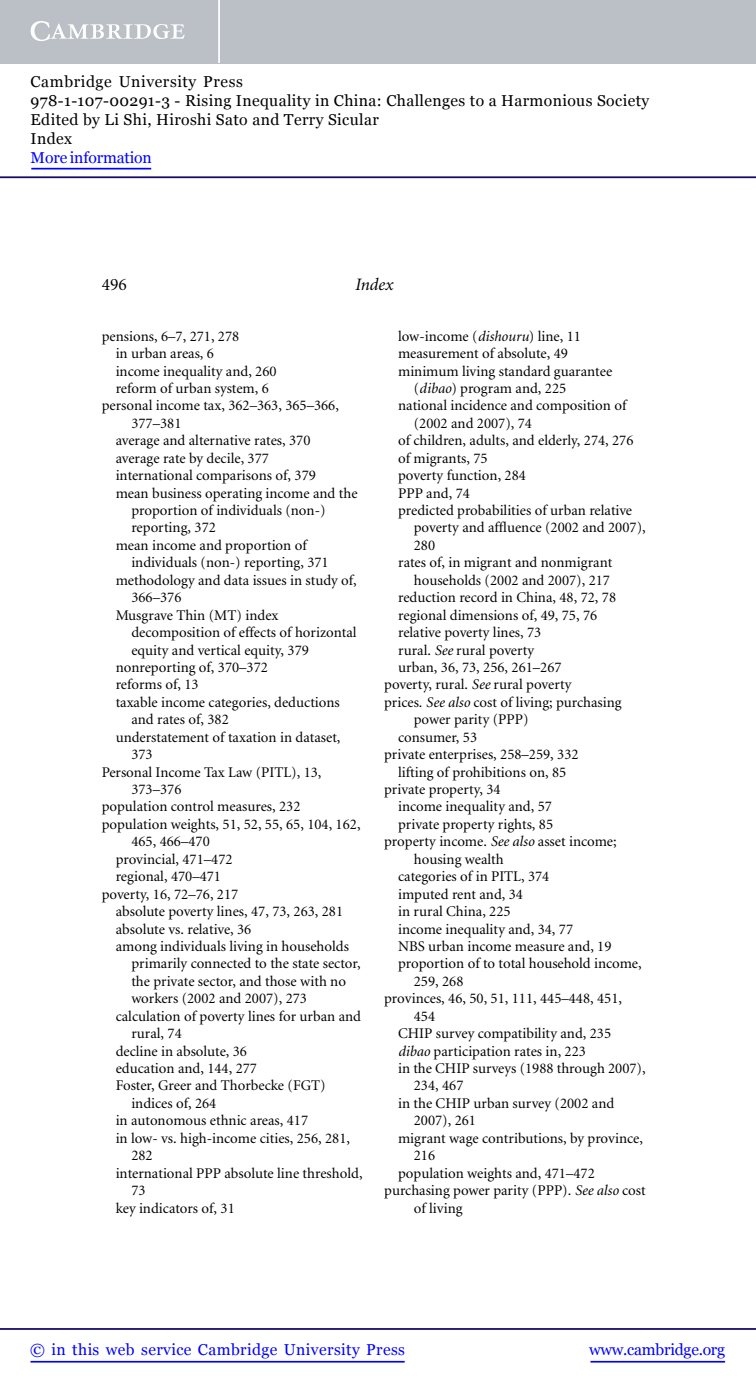
<style>
.page{position:relative;width:756px;height:1388px;background:#fff}
.page>*{position:absolute;margin:0;border:0;box-sizing:border-box;transform-origin:0 0}
.t1{font:italic 17.5px "Minion";color:#000}
.t2{font:17.5px "Minion";color:#000}
.t3{font:15.75px/18.9px "Georgia";letter-spacing:.025em;color:#000}
.t4{font:15.75px "Georgia";letter-spacing:.025em;color:#00f}
.t5{font:15.75px "Georgia";letter-spacing:-.015em;color:#00f}
.t6{font:15.75px "Georgia";letter-spacing:-.01em;color:#00f}
.t7{font:14.88px "Minion";color:#000}
.s1{font-style:italic}
</style>
<div class="page">
<hr style="left:591px;top:1361px;width:134px;height:1px;background:#00f">
<hr style="left:0;top:1328px;width:756px;height:2px;background:#150666">
<hr style="left:31px;top:1361px;width:374px;height:1px;background:#00f">
<div style="left:0;top:0;width:756px;height:63px;background:#bac0c6"></div>
<svg style="left:31px;top:21px;width:154px;height:20px"></svg>
<hr style="left:218px;top:0;width:2px;height:63px;background:#fff">
<hr style="left:0;top:176px;width:756px;height:2px;background:#150666">
<hr style="left:31px;top:168px;width:120px;height:1px;background:#00f">
<p class="t3" style="left:31px;top:72px;width:620px">Cambridge University Press<br>978-1-107-00291-3 - Rising Inequality in China: Challenges to a Harmonious Society Edited by Li Shi, Hiroshi Sato and Terry Sicular<br>Index</p>
<p class="t6" style="left:31px;top:148px;width:123px">More information</p>
<p class="t2" style="left:102px;top:278px;width:27px">496</p>
<p class="t1" style="left:355px;top:278px;width:39px">Index</p>
<p class="t7" style="left:102px;top:330px;width:139px">pensions, 6–7, 271, 278</p>
<p class="t7" style="left:116px;top:347px;width:100px">in urban areas, 6</p>
<p class="t7" style="left:116px;top:365px;width:162px">income inequality and, 260</p>
<p class="t7" style="left:116px;top:382px;width:155px">reform of urban system, 6</p>
<p class="t7" style="left:102px;top:400px;width:239px">personal income tax, 362–363, 365–366,</p>
<p class="t7" style="left:131px;top:417px;width:52px">377–381</p>
<p class="t7" style="left:116px;top:435px;width:196px">average and alternative rates, 370</p>
<p class="t7" style="left:116px;top:452px;width:155px">average rate by decile, 377</p>
<p class="t7" style="left:116px;top:470px;width:202px">international comparisons of, 379</p>
<p class="t7" style="left:116px;top:487px;width:243px">mean business operating income and the</p>
<p class="t7" style="left:131px;top:504px;width:196px">proportion of individuals (non-)</p>
<p class="t7" style="left:131px;top:522px;width:86px">reporting, 372</p>
<p class="t7" style="left:116px;top:539px;width:193px">mean income and proportion of</p>
<p class="t7" style="left:131px;top:557px;width:199px">individuals (non-) reporting, 371</p>
<p class="t7" style="left:116px;top:574px;width:243px">methodology and data issues in study of,</p>
<p class="t7" style="left:131px;top:592px;width:52px">366–376</p>
<p class="t7" style="left:116px;top:609px;width:164px">Musgrave Thin (MT) index</p>
<p class="t7" style="left:131px;top:626px;width:227px">decomposition of effects of horizontal</p>
<p class="t7" style="left:131px;top:644px;width:179px">equity and vertical equity, 379</p>
<p class="t7" style="left:116px;top:661px;width:154px">nonreporting of, 370–372</p>
<p class="t7" style="left:116px;top:679px;width:85px">reforms of, 13</p>
<p class="t7" style="left:116px;top:696px;width:226px">taxable income categories, deductions</p>
<p class="t7" style="left:131px;top:714px;width:99px">and rates of, 382</p>
<p class="t7" style="left:116px;top:731px;width:226px">understatement of taxation in dataset,</p>
<p class="t7" style="left:131px;top:748px;width:23px">373</p>
<p class="t7" style="left:102px;top:766px;width:221px">Personal Income Tax Law (PITL), 13,</p>
<p class="t7" style="left:131px;top:783px;width:52px">373–376</p>
<p class="t7" style="left:102px;top:801px;width:200px">population control measures, 232</p>
<p class="t7" style="left:102px;top:818px;width:260px">population weights, 51, 52, 55, 65, 104, 162,</p>
<p class="t7" style="left:131px;top:836px;width:80px">465, 466–470</p>
<p class="t7" style="left:116px;top:853px;width:118px">provincial, 471–472</p>
<p class="t7" style="left:116px;top:871px;width:107px">regional, 470–471</p>
<p class="t7" style="left:102px;top:888px;width:138px">poverty, 16, 72–76, 217</p>
<p class="t7" style="left:116px;top:905px;width:229px">absolute poverty lines, 47, 73, 263, 281</p>
<p class="t7" style="left:116px;top:923px;width:137px">absolute vs. relative, 36</p>
<p class="t7" style="left:116px;top:940px;width:235px">among individuals living in households</p>
<p class="t7" style="left:131px;top:958px;width:231px">primarily connected to the state sector,</p>
<p class="t7" style="left:131px;top:975px;width:216px">the private sector, and those with no</p>
<p class="t7" style="left:131px;top:993px;width:177px">workers (2002 and 2007), 273</p>
<p class="t7" style="left:116px;top:1010px;width:247px">calculation of poverty lines for urban and</p>
<p class="t7" style="left:131px;top:1027px;width:52px">rural, 74</p>
<p class="t7" style="left:116px;top:1045px;width:133px">decline in absolute, 36</p>
<p class="t7" style="left:116px;top:1062px;width:143px">education and, 144, 277</p>
<p class="t7" style="left:116px;top:1080px;width:212px">Foster, Greer and Thorbecke (FGT)</p>
<p class="t7" style="left:131px;top:1097px;width:87px">indices of, 264</p>
<p class="t7" style="left:116px;top:1115px;width:194px">in autonomous ethnic areas, 417</p>
<p class="t7" style="left:116px;top:1132px;width:236px">in low- vs. high-income cities, 256, 281,</p>
<p class="t7" style="left:131px;top:1149px;width:23px">282</p>
<p class="t7" style="left:116px;top:1167px;width:248px">international PPP absolute line threshold,</p>
<p class="t7" style="left:131px;top:1184px;width:16px">73</p>
<p class="t7" style="left:116px;top:1202px;width:121px">key indicators of, 31</p>
<p class="t7" style="left:398px;top:330px;width:184px">low-income (<span class="s1">dishouru</span>) line, 11</p>
<p class="t7" style="left:398px;top:347px;width:171px">measurement of absolute, 49</p>
<p class="t7" style="left:398px;top:365px;width:216px">minimum living standard guarantee</p>
<p class="t7" style="left:414px;top:382px;width:154px">(<span class="s1">dibao</span>) program and, 225</p>
<p class="t7" style="left:398px;top:400px;width:230px">national incidence and composition of</p>
<p class="t7" style="left:414px;top:417px;width:120px">(2002 and 2007), 74</p>
<p class="t7" style="left:398px;top:435px;width:237px">of children, adults, and elderly, 274, 276</p>
<p class="t7" style="left:398px;top:452px;width:91px">of migrants, 75</p>
<p class="t7" style="left:398px;top:470px;width:129px">poverty function, 284</p>
<p class="t7" style="left:398px;top:487px;width:73px">PPP and, 74</p>
<p class="t7" style="left:398px;top:504px;width:236px">predicted probabilities of urban relative</p>
<p class="t7" style="left:414px;top:522px;width:233px">poverty and affluence (2002 and 2007),</p>
<p class="t7" style="left:414px;top:539px;width:23px">280</p>
<p class="t7" style="left:398px;top:557px;width:216px">rates of, in migrant and nonmigrant</p>
<p class="t7" style="left:414px;top:574px;width:198px">households (2002 and 2007), 217</p>
<p class="t7" style="left:398px;top:592px;width:219px">reduction record in China, 48, 72, 78</p>
<p class="t7" style="left:398px;top:609px;width:201px">regional dimensions of, 49, 75, 76</p>
<p class="t7" style="left:398px;top:626px;width:145px">relative poverty lines, 73</p>
<p class="t7" style="left:398px;top:644px;width:138px">rural. <span class="s1">See</span> rural poverty</p>
<p class="t7" style="left:398px;top:661px;width:165px">urban, 36, 73, 256, 261–267</p>
<p class="t7" style="left:384px;top:679px;width:189px">poverty, rural. <span class="s1">See</span> rural poverty</p>
<p class="t7" style="left:384px;top:696px;width:239px">prices. <span class="s1">See also</span> cost of living; purchasing</p>
<p class="t7" style="left:414px;top:714px;width:116px">power parity (PPP)</p>
<p class="t7" style="left:398px;top:731px;width:81px">consumer, 53</p>
<p class="t7" style="left:384px;top:748px;width:196px">private enterprises, 258–259, 332</p>
<p class="t7" style="left:398px;top:766px;width:170px">lifting of prohibitions on, 85</p>
<p class="t7" style="left:384px;top:783px;width:118px">private property, 34</p>
<p class="t7" style="left:398px;top:801px;width:155px">income inequality and, 57</p>
<p class="t7" style="left:398px;top:818px;width:157px">private property rights, 85</p>
<p class="t7" style="left:384px;top:836px;width:234px">property income. <span class="s1">See also</span> asset income;</p>
<p class="t7" style="left:414px;top:853px;width:91px">housing wealth</p>
<p class="t7" style="left:398px;top:871px;width:153px">categories of in PITL, 374</p>
<p class="t7" style="left:398px;top:888px;width:126px">imputed rent and, 34</p>
<p class="t7" style="left:398px;top:905px;width:114px">in rural China, 225</p>
<p class="t7" style="left:398px;top:923px;width:177px">income inequality and, 34, 77</p>
<p class="t7" style="left:398px;top:940px;width:215px">NBS urban income measure and, 19</p>
<p class="t7" style="left:398px;top:958px;width:245px">proportion of to total household income,</p>
<p class="t7" style="left:414px;top:975px;width:51px">259, 268</p>
<p class="t7" style="left:384px;top:993px;width:239px">provinces, 46, 50, 51, 111, 445–448, 451,</p>
<p class="t7" style="left:414px;top:1010px;width:23px">454</p>
<p class="t7" style="left:398px;top:1027px;width:215px">CHIP survey compatibility and, 235</p>
<p class="t7" style="left:398px;top:1045px;width:189px"><span class="s1">dibao</span> participation rates in, 223</p>
<p class="t7" style="left:398px;top:1062px;width:249px">in the CHIP surveys (1988 through 2007),</p>
<p class="t7" style="left:414px;top:1080px;width:51px">234, 467</p>
<p class="t7" style="left:398px;top:1097px;width:218px">in the CHIP urban survey (2002 and</p>
<p class="t7" style="left:414px;top:1115px;width:64px">2007), 261</p>
<p class="t7" style="left:398px;top:1132px;width:246px">migrant wage contributions, by province,</p>
<p class="t7" style="left:414px;top:1149px;width:23px">216</p>
<p class="t7" style="left:398px;top:1167px;width:198px">population weights and, 471–472</p>
<p class="t7" style="left:384px;top:1184px;width:263px">purchasing power parity (PPP). <span class="s1">See also</span> cost</p>
<p class="t7" style="left:414px;top:1202px;width:50px">of living</p>
<p class="t4" style="left:30px;top:1340px;width:376px">© in this web service Cambridge University Press</p>
<p class="t5" style="left:589px;top:1340px;width:137px">www.cambridge.org</p>
</div>
